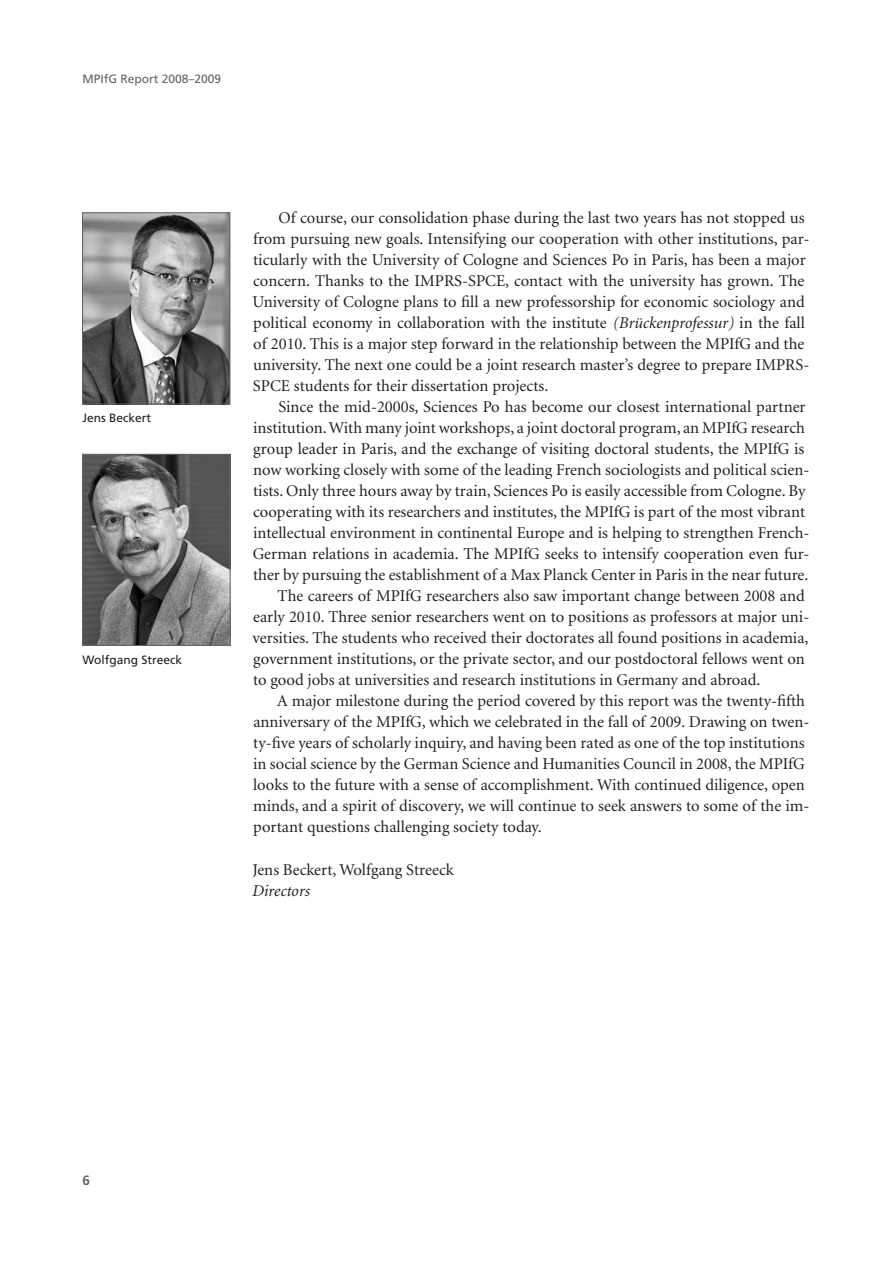
<style>
.page{position:relative;width:888px;height:1275px;background:#fff}
.page>*{position:absolute;margin:0;border:0;box-sizing:border-box;transform-origin:0 0}
.t1{font:16.5px/21px "Minion";color:#231f20}
.t2{font:italic 16.5px "Minion";color:#231f20}
.t3{font:700 13.5px "Frutiger";color:#636366}
.t4{font:12px "Frutiger";color:#231f20}
.t5{font:12px "Frutiger";color:#636366}
.s1{font-style:italic}
</style>
<div class="page">
<img style="left:84px;top:214px;width:144px;height:188px">
<div style="left:82px;top:212px;width:148px;height:192px;border:1px solid #636366"></div>
<img style="left:84px;top:456px;width:145px;height:188px">
<div style="left:82px;top:454px;width:149px;height:192px;border:1px solid #636366"></div>
<p class="t5" style="left:83px;top:71px;width:140px">MPIfG Report 2008–2009</p>
<p class="t4" style="left:83px;top:411px;width:70px">Jens Beckert</p>
<p class="t4" style="left:83px;top:652px;width:101px">Wolfgang Streeck</p>
<p class="t1" style="left:253px;top:208px;width:558px;text-indent:26px">Of course, our consolidation phase during the last two years has not stopped us from pursuing new goals. Intensifying our cooperation with other institutions, par&shy;ticularly with the University of Cologne and Sciences Po in Paris, has been a major concern. Thanks to the IMPRS-SPCE, contact with the university has grown. The University of Cologne plans to fill a new professorship for economic sociology and political economy in collaboration with the institute <span class="s1">(Brückenprofessur)</span> in the fall of 2010. This is a major step forward in the relationship between the MPIfG and the university. The next one could be a joint research master’s degree to prepare IMPRS-SPCE students for their dissertation projects.</p>
<p class="t1" style="left:278px;top:397px;width:529px">Since the mid-2000s, Sciences Po has become our closest international partner</p>
<p class="t1" style="left:253px;top:418px;width:553px">institution. With many joint workshops, a joint doctoral program, an MPIfG research</p>
<p class="t1" style="left:253px;top:439px;width:553px">group leader in Paris, and the exchange of visiting doctoral students, the MPIfG is</p>
<p class="t1" style="left:253px;top:460px;width:558px">now working closely with some of the leading French sociologists and political scien-</p>
<p class="t1" style="left:253px;top:481px;width:554px">tists. Only three hours away by train, Sciences Po is easily accessible from Cologne. By</p>
<p class="t1" style="left:253px;top:502px;width:553px">cooperating with its researchers and institutes, the MPIfG is part of the most vibrant</p>
<p class="t1" style="left:253px;top:523px;width:558px">intellectual environment in continental Europe and is helping to strengthen French-</p>
<p class="t1" style="left:253px;top:544px;width:558px">German relations in academia. The MPIfG seeks to intensify cooperation even fur-</p>
<p class="t1" style="left:253px;top:565px;width:557px">ther by pursuing the establishment of a Max Planck Center in Paris in the near future.</p>
<p class="t1" style="left:278px;top:586px;width:529px">The careers of MPIfG researchers also saw important change between 2008 and</p>
<p class="t1" style="left:253px;top:607px;width:558px">early 2010. Three senior researchers went on to positions as professors at major uni-</p>
<p class="t1" style="left:252px;top:628px;width:557px">versities. The students who received their doctorates all found positions in academia,</p>
<p class="t1" style="left:253px;top:649px;width:553px">government institutions, or the private sector, and our postdoctoral fellows went on</p>
<p class="t1" style="left:253px;top:670px;width:509px">to good jobs at universities and research institutions in Germany and abroad.</p>
<p class="t1" style="left:277px;top:691px;width:529px">A major milestone during the period covered by this report was the twenty-fifth</p>
<p class="t1" style="left:253px;top:712px;width:558px">anniversary of the MPIfG, which we celebrated in the fall of 2009. Drawing on twen-</p>
<p class="t1" style="left:253px;top:733px;width:553px">ty-five years of scholarly inquiry, and having been rated as one of the top institutions</p>
<p class="t1" style="left:253px;top:754px;width:553px">in social science by the German Science and Humanities Council in 2008, the MPIfG</p>
<p class="t1" style="left:253px;top:775px;width:553px">looks to the future with a sense of accomplishment. With continued diligence, open</p>
<p class="t1" style="left:253px;top:796px;width:558px">minds, and a spirit of discovery, we will continue to seek answers to some of the im-</p>
<p class="t1" style="left:253px;top:817px;width:290px">portant questions challenging society today.</p>
<p class="t1" style="left:252px;top:860px;width:203px">Jens Beckert, Wolfgang Streeck</p>
<p class="t2" style="left:252px;top:883px;width:59px">Directors</p>
<p class="t3" style="left:83px;top:1173px;width:9px">6</p>
</div>
